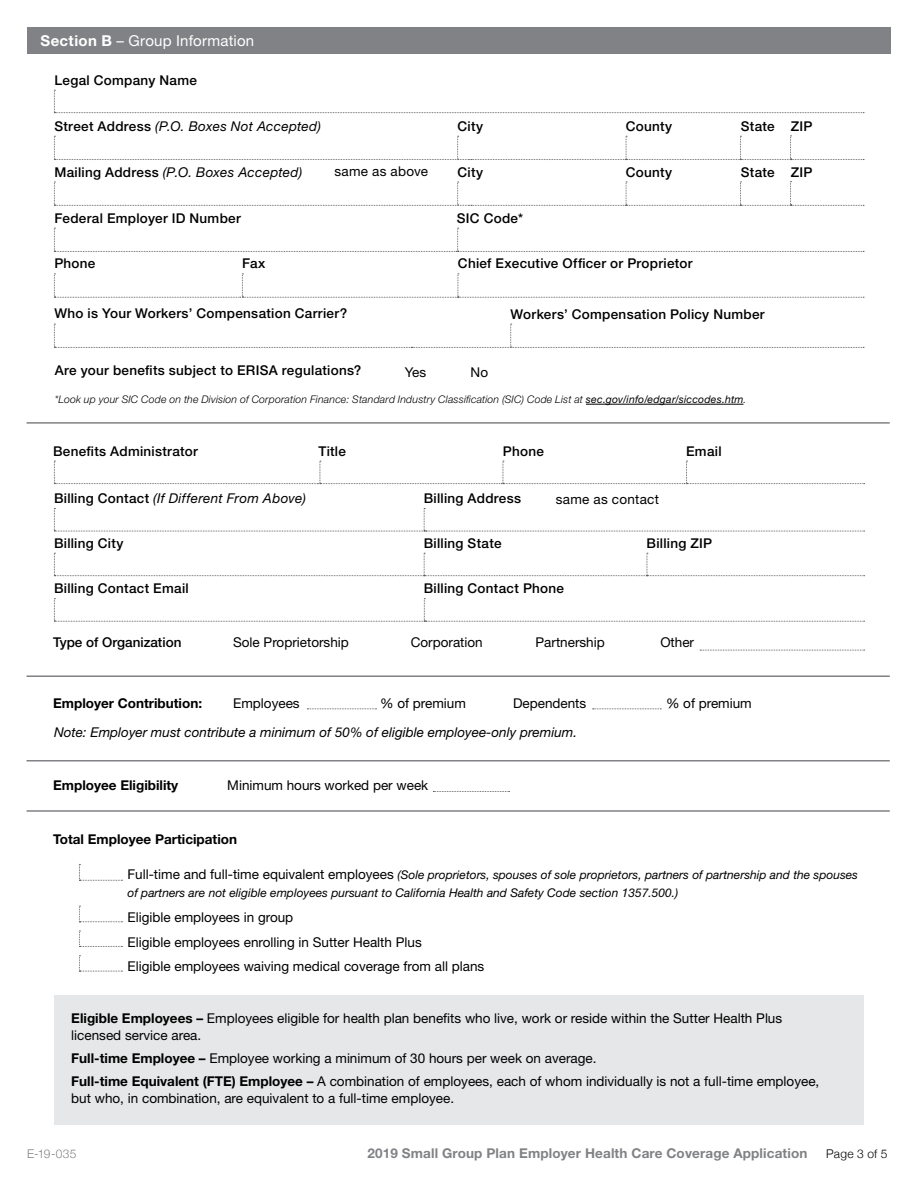
<style>
.page{position:relative;width:918px;height:1188px;background:#fff}
.page>*{position:absolute;margin:0;border:0;box-sizing:border-box;transform-origin:0 0}
.t1{font:15px "Helvetica Neue LT Std";letter-spacing:.015em;color:#fff}
.t2{font:13.5px/16.5px "Helvetica Neue LT Std";color:#000}
.t3{font:500 13.5px "Helvetica Neue LT Std";letter-spacing:.02em;color:#000}
.t4{font:italic 13.5px "Helvetica Neue LT Std";color:#000}
.t5{font:italic 13.5px "Helvetica Neue LT Std";letter-spacing:.02em;color:#000}
.t6{font:700 13.5px "Helvetica Neue LT Std";color:#000}
.t7{font:700 13.5px "Helvetica Neue LT Std";letter-spacing:.01em;color:#808285}
.t8{font:italic 13.5px "Helvetica Neue LT Std";letter-spacing:.025em;color:#000}
.t9{font:13.5px "Helvetica Neue LT Std";letter-spacing:.02em;color:#000}
.t10{font:500 13.5px "Helvetica Neue LT Std";color:#000}
.t11{font:italic 12px/18px "Helvetica Neue LT Std";color:#000}
.t12{font:300 12px "Helvetica Neue";color:#808285}
.t13{font:300 12px "Helvetica Neue";letter-spacing:.015em;color:#000}
.t14{font:italic 300 10.5px "Helvetica Neue LT Std";letter-spacing:.015em;color:#000}
.s1{font-weight:700}
.s2{font-weight:500;font-style:normal}
.s3{font-weight:400}
.s4{font-style:normal;font-size:13.5px}
</style>
<div class="page">
<div style="left:54px;top:995px;width:809px;height:130px;background:#e6e7e8"></div>
<svg style="left:54px;top:508px;width:811px;height:24px"></svg>
<svg style="left:700px;top:650px;width:165px;height:1px"></svg>
<svg style="left:54px;top:598px;width:811px;height:24px"></svg>
<svg style="left:54px;top:553px;width:811px;height:23px"></svg>
<svg style="left:54px;top:461px;width:811px;height:23px"></svg>
<svg style="left:433px;top:791px;width:77px;height:1px"></svg>
<svg style="left:79px;top:864px;width:43px;height:17px"></svg>
<svg style="left:79px;top:906px;width:43px;height:16px"></svg>
<svg style="left:79px;top:931px;width:43px;height:16px"></svg>
<svg style="left:79px;top:955px;width:43px;height:17px"></svg>
<svg style="left:593px;top:708px;width:68px;height:1px"></svg>
<svg style="left:307px;top:708px;width:69px;height:1px"></svg>
<hr style="left:27px;top:675px;width:863px;height:2px;background:#808285">
<hr style="left:27px;top:760px;width:863px;height:2px;background:#808285">
<hr style="left:27px;top:810px;width:863px;height:2px;background:#808285">
<hr style="left:27px;top:422px;width:863px;height:2px;background:#808285">
<div style="left:27px;top:27px;width:864px;height:27px;background:#808285"></div>
<svg style="left:54px;top:90px;width:810px;height:23px"></svg>
<svg style="left:54px;top:181px;width:810px;height:25px"></svg>
<svg style="left:54px;top:136px;width:810px;height:24px"></svg>
<svg style="left:54px;top:228px;width:810px;height:24px"></svg>
<svg style="left:54px;top:274px;width:810px;height:24px"></svg>
<svg style="left:54px;top:324px;width:810px;height:24px"></svg>
<hr style="left:586px;top:404px;width:157px;height:1px;background:#000">
<h2 class="t1" style="left:40px;top:32px;width:215px"><span class="s1">Section B</span> – Group Information</h2>
<p class="t3" style="left:54px;top:72px;width:144px">Legal Company Name</p>
<p class="t5" style="left:54px;top:118px;width:268px"><span class="s2">Street Address</span> (P.O. Boxes Not Accepted)</p>
<p class="t3" style="left:458px;top:118px;width:27px">City</p>
<p class="t3" style="left:626px;top:118px;width:48px">County</p>
<p class="t3" style="left:741px;top:118px;width:35px">State</p>
<p class="t3" style="left:791px;top:118px;width:23px">ZIP</p>
<p class="t5" style="left:54px;top:164px;width:249px"><span class="s2">Mailing Address</span> (P.O. Boxes Accepted)</p>
<p class="t9" style="left:334px;top:163px;width:95px">same as above</p>
<p class="t3" style="left:458px;top:164px;width:27px">City</p>
<p class="t3" style="left:626px;top:164px;width:48px">County</p>
<p class="t3" style="left:741px;top:164px;width:35px">State</p>
<p class="t3" style="left:791px;top:164px;width:23px">ZIP</p>
<p class="t3" style="left:54px;top:210px;width:188px">Federal Employer ID Number</p>
<p class="t3" style="left:457px;top:210px;width:68px">SIC Code*</p>
<p class="t3" style="left:54px;top:255px;width:43px">Phone</p>
<p class="t3" style="left:54px;top:305px;width:294px">Who is Your Workers’ Compensation Carrier?</p>
<p class="t3" style="left:511px;top:306px;width:256px">Workers’ Compensation Policy Number</p>
<p class="t3" style="left:242px;top:256px;width:25px">Fax</p>
<p class="t3" style="left:458px;top:256px;width:236px">Chief Executive Officer or Proprietor</p>
<p class="t3" style="left:55px;top:363px;width:308px">Are your benefits subject to ERISA regulations?</p>
<p class="t2" style="left:405px;top:364px;width:23px">Yes</p>
<p class="t2" style="left:471px;top:364px;width:19px">No</p>
<p class="t14" style="left:55px;top:393px;width:693px">*Look up your SIC Code on the Division of Corporation Finance: Standard Industry Classification (SIC) Code List at <span class="s3">sec.gov/info/edgar/siccodes.htm</span>.</p>
<p class="t3" style="left:53px;top:443px;width:146px">Benefits Administrator</p>
<p class="t8" style="left:54px;top:490px;width:253px"><span class="s2">Billing Contact</span> (If Different From Above)</p>
<p class="t3" style="left:318px;top:443px;width:29px">Title</p>
<p class="t3" style="left:503px;top:443px;width:43px">Phone</p>
<p class="t3" style="left:686px;top:443px;width:37px">Email</p>
<p class="t3" style="left:424px;top:490px;width:99px">Billing Address</p>
<p class="t9" style="left:556px;top:491px;width:105px">same as contact</p>
<p class="t3" style="left:54px;top:535px;width:71px">Billing City</p>
<p class="t3" style="left:424px;top:535px;width:79px">Billing State</p>
<p class="t3" style="left:647px;top:535px;width:67px">Billing ZIP</p>
<p class="t3" style="left:54px;top:580px;width:136px">Billing Contact Email</p>
<p class="t3" style="left:424px;top:580px;width:142px">Billing Contact Phone</p>
<p class="t10" style="left:53px;top:635px;width:130px">Type of Organization</p>
<p class="t2" style="left:411px;top:634px;width:73px">Corporation</p>
<p class="t2" style="left:536px;top:634px;width:71px">Partnership</p>
<p class="t2" style="left:660px;top:634px;width:35px">Other</p>
<p class="t2" style="left:233px;top:634px;width:117px">Sole Proprietorship</p>
<p class="t6" style="left:53px;top:695px;width:150px">Employer Contribution:</p>
<p class="t4" style="left:54px;top:724px;width:525px">Note: Employer must contribute a minimum of 50% of eligible employee-only premium.</p>
<p class="t6" style="left:53px;top:777px;width:127px">Employee Eligibility</p>
<p class="t2" style="left:233px;top:694px;width:68px">Employees</p>
<p class="t2" style="left:380px;top:694px;width:87px">% of premium</p>
<p class="t2" style="left:513px;top:694px;width:75px">Dependents</p>
<p class="t2" style="left:666px;top:694px;width:87px">% of premium</p>
<p class="t2" style="left:227px;top:777px;width:203px">Minimum hours worked per week</p>
<h3 class="t6" style="left:53px;top:831px;width:185px">Total Employee Participation</h3>
<p class="t11" style="left:127px;top:866px;width:732px"><span class="s4">Full-time and full-time equivalent employees</span> (Sole proprietors, spouses of sole proprietors, partners of partnership and the spouses of partners are not eligible employees pursuant to California Health and Safety Code section 1357.500.)</p>
<p class="t2" style="left:127px;top:909px;width:167px">Eligible employees in group</p>
<p class="t2" style="left:127px;top:933px;width:296px">Eligible employees enrolling in Sutter Health Plus</p>
<p class="t2" style="left:127px;top:958px;width:358px">Eligible employees waiving medical coverage from all plans</p>
<p class="t2" style="left:71px;top:1010px;width:712px"><span class="s1">Eligible Employees –</span> Employees eligible for health plan benefits who live, work or reside within the Sutter Health Plus licensed service area.</p>
<p class="t2" style="left:71px;top:1050px;width:527px"><span class="s1">Full-time Employee –</span> Employee working a minimum of 30 hours per week on average.</p>
<p class="t2" style="left:71px;top:1073px;width:750px"><span class="s1">Full-time Equivalent (FTE) Employee –</span> A combination of employees, each of whom individually is not a full-time employee, but who, in combination, are equivalent to a full-time employee.</p>
<p class="t12" style="left:27px;top:1144px;width:51px">E-19-035</p>
<p class="t7" style="left:367px;top:1145px;width:442px">2019 Small Group Plan Employer Health Care Coverage Application</p>
<p class="t13" style="left:826px;top:1144px;width:63px">Page 3 of 5</p>
</div>
